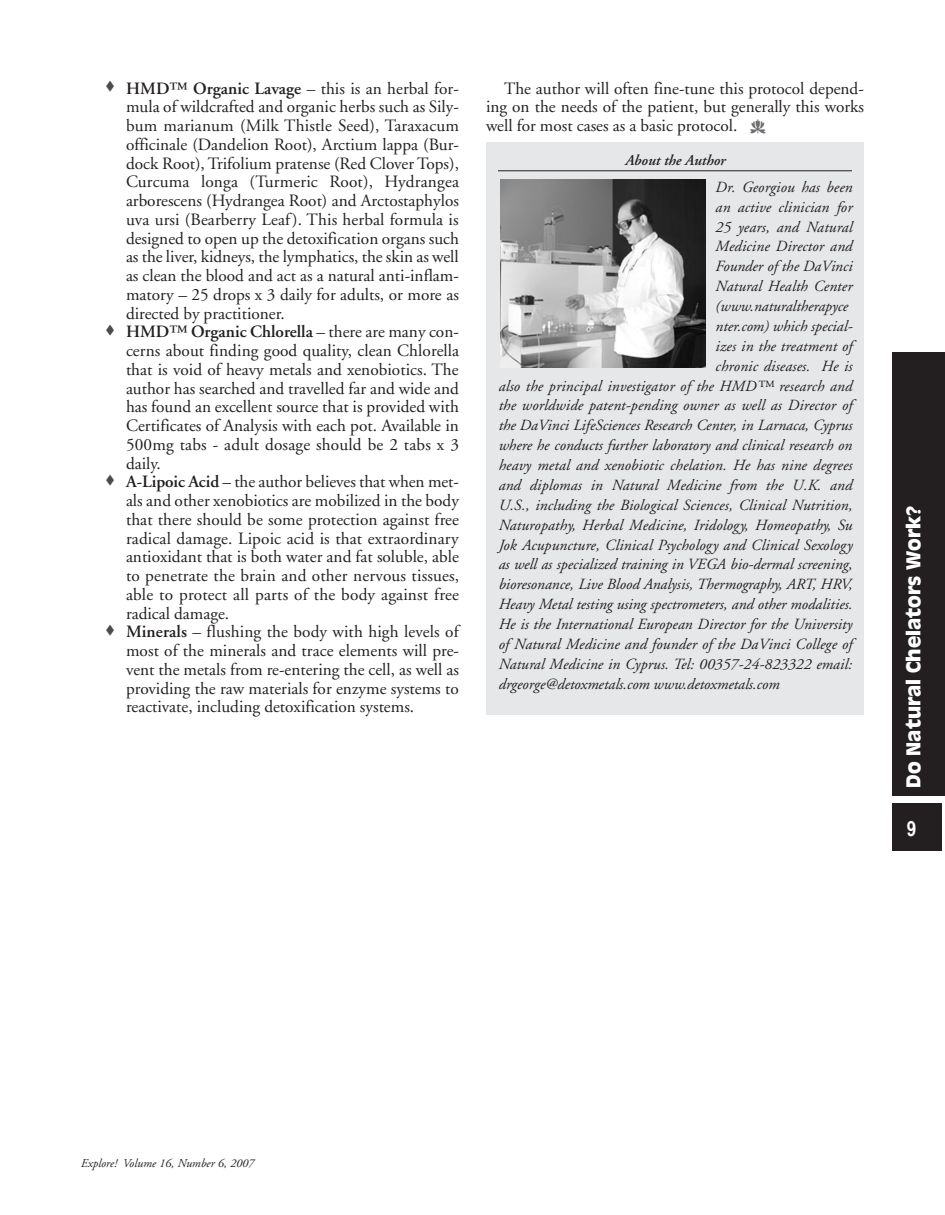
<style>
.page{position:relative;width:945px;height:1215px;background:#fff}
.page>*{position:absolute;margin:0;border:0;box-sizing:border-box;transform-origin:0 0}
.t1{font:700 21px "Antique Oli T";color:#fff}
.t2{font:700 21px "Arial Narrow";color:#fff}
.t3{font:17.25px/18.8px "Adobe Garamond";color:#231f20;text-align:justify}
.t4{font:italic 15.6px "Adobe Garamond";letter-spacing:.005em;color:#231f20}
.t5{font:italic 600 15px "Adobe Garamond";color:#231f20}
.t6{font:italic 12px "Adobe Garamond";color:#231f20}
.s1{color:#4b4c4d}
.s2{font-weight:600}
</style>
<div class="page">
<div style="left:892px;top:803px;width:50px;height:47px;background:#231f20"></div>
<div style="left:892px;top:352px;width:53px;height:444px;background:#231f20"></div>
<div style="left:486px;top:142px;width:378px;height:573px;background:#e6e7e9"></div>
<hr style="left:498px;top:170px;width:354px;height:1px;background:#231f20">
<img style="left:500px;top:180px;width:206px;height:187px">
<p class="t3" style="left:126px;top:79px;width:335px;text-indent:-21px"><span class="s1">▼</span> <span class="s2">HMD™ Organic Lavage</span> – this is an herbal for&shy;mula of wildcrafted and organic herbs such as Sily&shy;bum marianum (Milk Thistle Seed), Taraxacum officinale (Dandelion Root), Arctium lappa (Bur&shy;dock Root), Trifolium pratense (Red Clover Tops), Curcuma longa (Turmeric Root), Hydrangea arborescens (Hydrangea Root) and Arctostaphylos uva ursi (Bearberry Leaf). This herbal formula is designed to open up the detoxification organs such as the liver, kidneys, the lymphatics, the skin as well as clean the blood and act as a natural anti-inflam&shy;matory – 25 drops x 3 daily for adults, or more as directed by practitioner.</p>
<p class="t3" style="left:126px;top:323px;width:335px;text-indent:-21px"><span class="s1">▼</span> <span class="s2">HMD™ Organic Chlorella</span> – there are many con&shy;cerns about finding good quality, clean Chlorella that is void of heavy metals and xenobiotics. The author has searched and travelled far and wide and has found an excellent source that is provided with Certificates of Analysis with each pot. Available in 500mg tabs - adult dosage should be 2 tabs x 3 daily.</p>
<p class="t3" style="left:126px;top:473px;width:335px;text-indent:-21px"><span class="s1">▼</span> <span class="s2">A-Lipoic Acid</span> – the author believes that when met&shy;als and other xenobiotics are mobilized in the body that there should be some protection against free radical damage. Lipoic acid is that extraordinary antioxidant that is both water and fat soluble, able to penetrate the brain and other nervous tissues, able to protect all parts of the body against free radical damage.</p>
<p class="t3" style="left:126px;top:623px;width:335px;text-indent:-21px"><span class="s1">▼</span> <span class="s2">Minerals</span> – flushing the body with high levels of most of the minerals and trace elements will pre&shy;vent the metals from re-entering the cell, as well as providing the raw materials for enzyme systems to reactivate, including detoxification systems.</p>
<p class="t3" style="left:486px;top:79px;width:380px;text-indent:18px">The author will often fine-tune this protocol depend&shy;ing on the needs of the patient, but generally this works well for most cases as a basic protocol.</p>
<p class="t5" style="left:625px;top:152px;width:102px">About the Author</p>
<p class="t4" style="left:715px;top:179px;width:139px">Dr. Georgiou has been</p>
<p class="t4" style="left:715px;top:198px;width:139px">an active clinician for</p>
<p class="t4" style="left:715px;top:218px;width:139px">25 years, and Natural</p>
<p class="t4" style="left:715px;top:238px;width:139px">Medicine Director and</p>
<p class="t4" style="left:715px;top:258px;width:139px">Founder of the DaVinci</p>
<p class="t4" style="left:715px;top:278px;width:139px">Natural Health Center</p>
<p class="t4" style="left:715px;top:298px;width:134px">(www.naturaltherapyce</p>
<p class="t4" style="left:715px;top:318px;width:139px">nter.com) which special-</p>
<p class="t4" style="left:715px;top:338px;width:139px">izes in the treatment of</p>
<p class="t4" style="left:715px;top:357px;width:139px">chronic diseases. He is</p>
<p class="t4" style="left:498px;top:377px;width:355px">also the principal investigator of the HMD™ research and</p>
<p class="t4" style="left:498px;top:397px;width:355px">the worldwide patent-pending owner as well as Director of</p>
<p class="t4" style="left:498px;top:417px;width:356px">the DaVinci LifeSciences Research Center, in Larnaca, Cyprus</p>
<p class="t4" style="left:498px;top:437px;width:355px">where he conducts further laboratory and clinical research on</p>
<p class="t4" style="left:498px;top:457px;width:355px">heavy metal and xenobiotic chelation. He has nine degrees</p>
<p class="t4" style="left:498px;top:477px;width:355px">and diplomas in Natural Medicine from the U.K. and</p>
<p class="t4" style="left:498px;top:497px;width:355px">U.S., including the Biological Sciences, Clinical Nutrition,</p>
<p class="t4" style="left:498px;top:516px;width:355px">Naturopathy, Herbal Medicine, Iridology, Homeopathy, Su</p>
<p class="t4" style="left:498px;top:536px;width:356px">Jok Acupuncture, Clinical Psychology and Clinical Sexology</p>
<p class="t4" style="left:498px;top:556px;width:356px">as well as specialized training in VEGA bio-dermal screening,</p>
<p class="t4" style="left:498px;top:576px;width:355px">bioresonance, Live Blood Analysis, Thermography, ART, HRV,</p>
<p class="t4" style="left:498px;top:596px;width:356px">Heavy Metal testing using spectrometers, and other modalities.</p>
<p class="t4" style="left:498px;top:616px;width:355px">He is the International European Director for the University</p>
<p class="t4" style="left:498px;top:636px;width:355px">of Natural Medicine and founder of the DaVinci College of</p>
<p class="t4" style="left:498px;top:656px;width:355px">Natural Medicine in Cyprus. Tel: 00357-24-823322 email:</p>
<p class="t4" style="left:498px;top:675px;width:283px">drgeorge@detoxmetals.com www.detoxmetals.com</p>
<p class="t1" style="left:902px;top:788px;width:284px;rotate:-90deg">Do Natural Chelators Work?</p>
<p class="t2" style="left:907px;top:817px;width:11px">9</p>
<p class="t6" style="left:81px;top:1157px;width:175px">Explore! Volume 16, Number 6, 2007</p>
</div>
